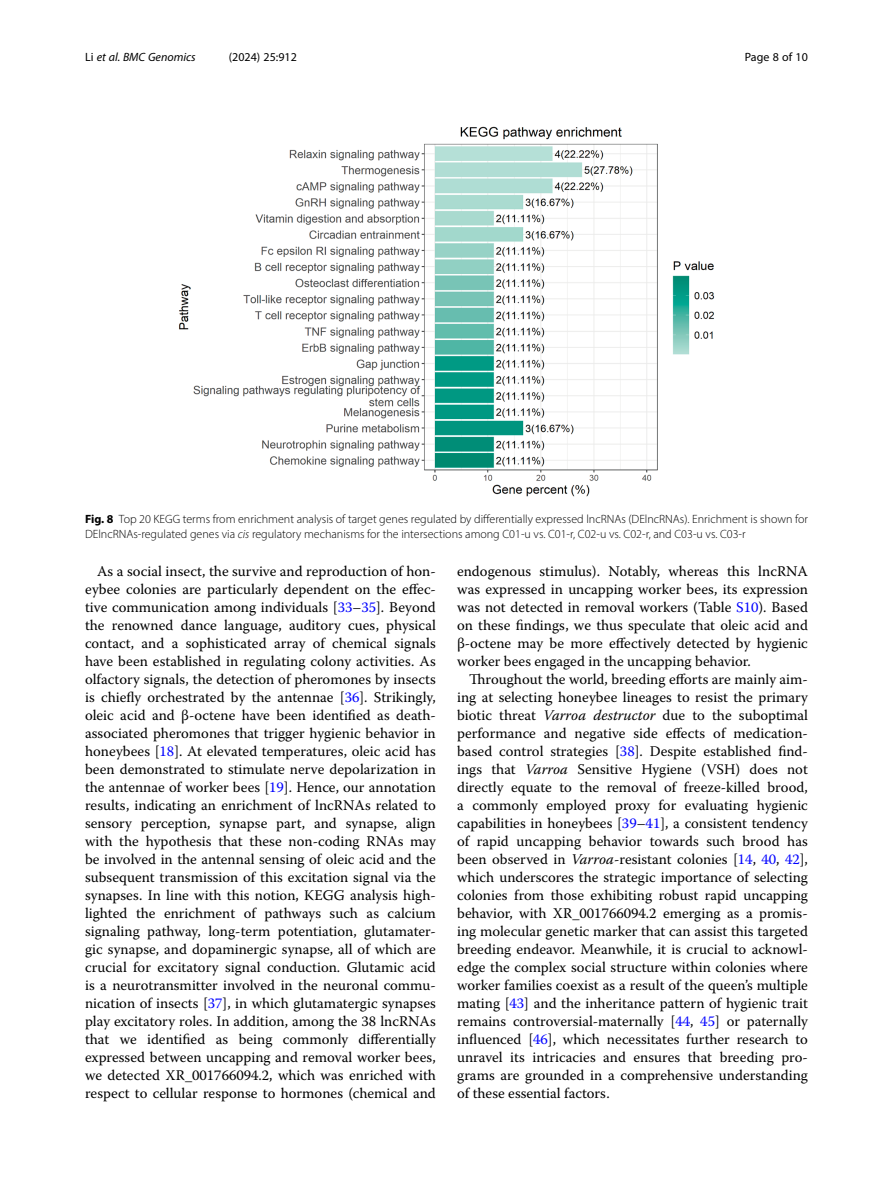
<style>
.page{position:relative;width:893px;height:1191px;background:#fff}
.page>*{position:absolute;margin:0;border:0;box-sizing:border-box;transform-origin:0 0}
.Body_Text_Indent{font:14.7px/18px "Warnock Pro";color:#000;text-align:justify}
.Figure_Caption{font:300 12px/15px "Myriad Pro";color:#000}
.t1{font:12px "Myriad Pro";color:#000}
.t2{font:italic 12px "Myriad Pro";color:#000}
.s1{font-style:normal}
.s2{font-weight:700}
.s3{font-style:italic}
.s4{color:#00f}
</style>
<div class="page">
<img style="left:179px;top:126px;width:535px;height:370px">
<p class="t2" style="left:85px;top:50px;width:112px"><span class="s1">Li</span> et al. BMC Genomics</p>
<p class="t1" style="left:229px;top:50px;width:70px">(2024) 25:912</p>
<p class="t1" style="left:745px;top:50px;width:65px">Page 8 of 10</p>
<p class="Figure_Caption" style="left:85px;top:511px;width:724px"><span class="s2">Fig. 8</span> Top 20 KEGG terms from enrichment analysis of target genes regulated by differentially expressed lncRNAs (DElncRNAs). Enrichment is shown for<br>DElncRNAs-regulated genes via <span class="s3">cis</span> regulatory mechanisms for the intersections among C01-u vs. C01-r, C02-u vs. C02-r, and C03-u vs. C03-r</p>
<p class="Body_Text_Indent" style="left:85px;top:562px;width:352px;text-indent:12px">As a social insect, the survive and reproduction of hon&shy;eybee colonies are particularly dependent on the effec&shy;tive communication among individuals [<span class="s4">33</span>–<span class="s4">35</span>]. Beyond the renowned dance language, auditory cues, physical contact, and a sophisticated array of chemical signals have been established in regulating colony activities. As olfactory signals, the detection of pheromones by insects is chiefly orchestrated by the antennae [<span class="s4">36</span>]. Strikingly, oleic acid and β-octene have been identified as death&shy;associated pheromones that trigger hygienic behavior in honeybees [<span class="s4">18</span>]. At elevated temperatures, oleic acid has been demonstrated to stimulate nerve depolarization in the antennae of worker bees [<span class="s4">19</span>]. Hence, our annotation results, indicating an enrichment of lncRNAs related to sensory perception, synapse part, and synapse, align with the hypothesis that these non-coding RNAs may be involved in the antennal sensing of oleic acid and the subsequent transmission of this excitation signal via the synapses. In line with this notion, KEGG analysis high&shy;lighted the enrichment of pathways such as calcium signaling pathway, long-term potentiation, glutamater&shy;gic synapse, and dopaminergic synapse, all of which are crucial for excitatory signal conduction. Glutamic acid is a neurotransmitter involved in the neuronal commu&shy;nication of insects [<span class="s4">37</span>], in which glutamatergic synapses play excitatory roles. In addition, among the 38 lncRNAs that we identified as being commonly differentially expressed between uncapping and removal worker bees, we detected XR_001766094.2, which was enriched with respect to cellular response to hormones (chemical and</p>
<p class="Body_Text_Indent" style="left:457px;top:562px;width:352px">endogenous stimulus). Notably, whereas this lncRNA was expressed in uncapping worker bees, its expression was not detected in removal workers (Table <span class="s4">S10</span>). Based on these findings, we thus speculate that oleic acid and β-octene may be more effectively detected by hygienic worker bees engaged in the uncapping behavior.</p>
<p class="Body_Text_Indent" style="left:457px;top:670px;width:352px;text-indent:12px">Throughout the world, breeding efforts are mainly aim&shy;ing at selecting honeybee lineages to resist the primary biotic threat <span class="s3">Varroa destructor</span> due to the suboptimal performance and negative side effects of medication&shy;based control strategies [<span class="s4">38</span>]. Despite established find&shy;ings that <span class="s3">Varroa</span> Sensitive Hygiene (VSH) does not directly equate to the removal of freeze-killed brood, a commonly employed proxy for evaluating hygienic capabilities in honeybees [<span class="s4">39</span>–<span class="s4">41</span>], a consistent tendency of rapid uncapping behavior towards such brood has been observed in <span class="s3">Varroa</span>-resistant colonies [<span class="s4">14</span>, <span class="s4">40</span>, <span class="s4">42</span>], which underscores the strategic importance of selecting colonies from those exhibiting robust rapid uncapping behavior, with XR_001766094.2 emerging as a promis&shy;ing molecular genetic marker that can assist this targeted breeding endeavor. Meanwhile, it is crucial to acknowl&shy;edge the complex social structure within colonies where worker families coexist as a result of the queen’s multiple mating [<span class="s4">43</span>] and the inheritance pattern of hygienic trait remains controversial-maternally [<span class="s4">44</span>, <span class="s4">45</span>] or paternally influenced [<span class="s4">46</span>], which necessitates further research to unravel its intricacies and ensures that breeding pro&shy;grams are grounded in a comprehensive understanding of these essential factors.</p>
</div>
